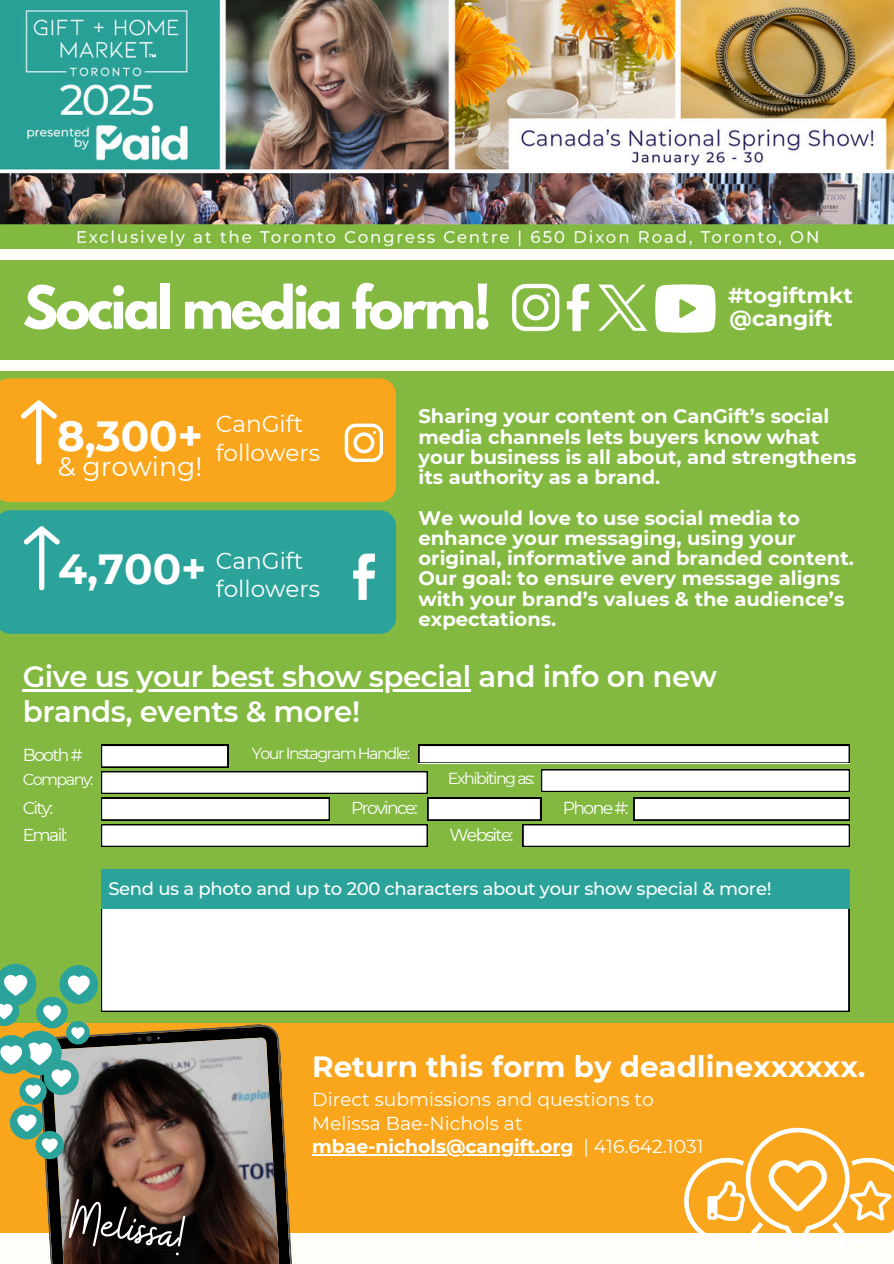
<style>
.page{position:relative;width:894px;height:1264px;background:#fff}
.page>*{position:absolute;margin:0;border:0;box-sizing:border-box;transform-origin:0 0}
.t1{font:55.65px "Buffalo";color:#fff}
.t2{font:700 52.5px "League Spartan";letter-spacing:-.05em;color:#fff}
.t3{font:700 42px "Montserrat";color:#fff}
.t4{font:600 29.25px/34.8px "Montserrat";letter-spacing:-.015em;color:#fff}
.t5{font:700 29.25px "Montserrat";color:#fff}
.t6{font:26.7px "Montserrat";color:#fff}
.t7{font:23.1px/28.8px "Montserrat";color:#fff}
.t8{font:700 21.6px "Montserrat";color:#fff}
.t9{font:700 19.5px/20.2px "Montserrat";color:#fff}
.t10{font:18.75px "Montserrat";color:#fff}
.t11{font:700 18.75px "Montserrat";color:#fff}
.t12{font:500 18px "Montserrat";letter-spacing:-.015em;color:#fff}
.t13{font:17.25px "Montserrat";letter-spacing:-.095em;color:#fff}
.t14{font:15.9px "Montserrat";letter-spacing:-.095em;color:#fff}
.s1{font-weight:400}
</style>
<div class="page">
<div style="left:0;top:0;width:893px;height:1263px;background:#fffdf7"></div>
<img style="left:0;top:0;width:893px;height:249px">
<div style="left:0;top:1023px;width:893px;height:209px;background:#faa61c"></div>
<svg style="left:38px;top:1024px;width:259px;height:239px"></svg>
<img style="left:51px;top:1037px;width:232px;height:226px">
<svg style="left:137px;top:1035px;width:23px;height:6px"></svg>
<svg style="left:280px;top:1050px;width:2px;height:31px"></svg>
<svg style="left:245px;top:1024px;width:16px;height:1px"></svg>
<svg style="left:684px;top:1127px;width:209px;height:106px"></svg>
<div style="left:0;top:372px;width:893px;height:651px;background:#84b941"></div>
<svg style="left:0;top:963px;width:106px;height:196px"></svg>
<div style="left:0;top:260px;width:893px;height:100px;background:#84b941"></div>
<svg style="left:512px;top:284px;width:47px;height:47px"></svg>
<svg style="left:566px;top:284px;width:23px;height:47px"></svg>
<svg style="left:598px;top:284px;width:49px;height:47px"></svg>
<svg style="left:655px;top:284px;width:60px;height:49px;background:#eff6e6"></svg>
<div style="left:0;top:378px;width:396px;height:124px;background:#faa61c"></div>
<svg style="left:344px;top:423px;width:39px;height:39px;background:#fbca79"></svg>
<svg style="left:21px;top:400px;width:36px;height:64px;background:#fbba50"></svg>
<div style="left:0;top:510px;width:396px;height:124px;background:#2ca39a"></div>
<svg style="left:353px;top:553px;width:22px;height:46px"></svg>
<svg style="left:24px;top:526px;width:36px;height:64px;background:#5cb8b1"></svg>
<div style="left:101px;top:908px;width:748px;height:103px;background:#fff"></div>
<div style="left:101px;top:869px;width:748px;height:39px;background:#2ca39a"></div>
<hr style="left:312px;top:1154px;width:261px;height:1px;background:#fff">
<hr style="left:23px;top:689px;width:448px;height:2px;background:#fff">
<svg style="left:101px;top:745px;width:748px;height:101px"></svg>
<p class="t2" style="left:23px;top:281px;width:470px">Social media form!</p>
<p class="t8" style="left:727px;top:282px;width:126px">#togiftmkt</p>
<p class="t8" style="left:729px;top:305px;width:104px">@cangift</p>
<p class="t9" style="left:418px;top:406px;width:439px">Sharing your content on CanGift’s social media channels lets buyers know what your business is all about, and strengthens its authority as a brand.</p>
<p class="t9" style="left:418px;top:507px;width:437px">We would love to use social media to enhance your messaging, using your original, informative and branded content.<br>Our goal: to ensure every message aligns with your brand’s values &amp; the audience’s expectations.</p>
<p class="t4" style="left:23px;top:659px;width:695px">Give us your best show special and info on new brands, events &amp; more!</p>
<p class="t13" style="left:23px;top:744px;width:62px">Booth #</p>
<h4 class="t14" style="left:23px;top:770px;width:72px">Company:</h4>
<p class="t14" style="left:448px;top:768px;width:89px">Exhibiting as:</p>
<p class="t13" style="left:23px;top:797px;width:32px">City:</p>
<p class="t13" style="left:351px;top:797px;width:68px">Province:</p>
<p class="t13" style="left:562px;top:797px;width:67px">Phone #:</p>
<p class="t13" style="left:23px;top:824px;width:46px">Email:</p>
<p class="t13" style="left:449px;top:824px;width:66px">Website:</p>
<p class="t3" style="left:57px;top:410px;width:147px">8,300+</p>
<h6 class="t7" style="left:216px;top:410px;width:106px">CanGift followers</h6>
<h6 class="t6" style="left:58px;top:450px;width:146px">&amp; growing!</h6>
<p class="t3" style="left:58px;top:543px;width:150px">4,700+</p>
<h3 class="t7" style="left:216px;top:546px;width:106px">CanGift followers</h3>
<p class="t14" style="left:252px;top:743px;width:160px">Your Instagram Handle:</p>
<p class="t12" style="left:108px;top:877px;width:664px">Send us a photo and up to 200 characters about your show special &amp; more!</p>
<h5 class="t5" style="left:312px;top:1048px;width:554px">Return this form by deadlinexxxxxx.</h5>
<p class="t1" style="left:77px;top:1182px;width:115px;rotate:9deg">Melissa!</p>
<p class="t10" style="left:312px;top:1088px;width:343px">Direct submissions and questions to</p>
<p class="t10" style="left:312px;top:1111px;width:212px">Melissa Bae-Nichols at</p>
<h3 class="t11" style="left:312px;top:1135px;width:392px">mbae-nichols@cangift.org <span class="s1">| 416.642.1031</span></h3>
</div>
